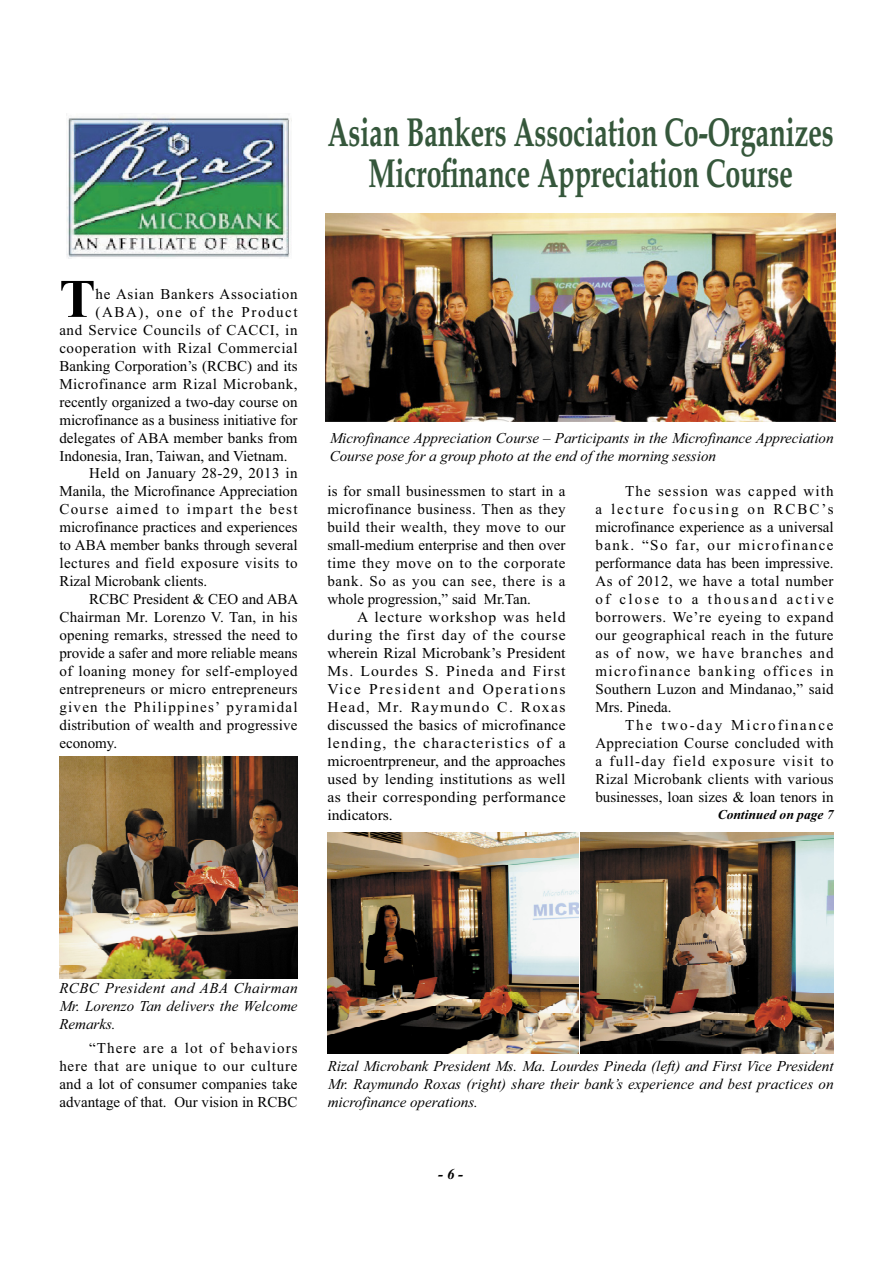
<style>
.page{position:relative;width:893px;height:1263px;background:#fff}
.page>*{position:absolute;margin:0;border:0;box-sizing:border-box;transform-origin:0 0}
.t1{font:700 54.3px "Times New Roman";color:#000}
.t2{font:700 40.5px/40.5px "Book Antiqua";color:#35573b;text-align:center;scale:.67 1}
.t3{font:15px/18px "Times New Roman";letter-spacing:.01em;color:#000;text-align:justify}
.t4{font:italic 15px/18px "Times New Roman";color:#000;text-align:justify}
.t5{font:15px/18px "Times New Roman";letter-spacing:.01em;color:#000;text-align:justify;scale:1.04 1}
.t6{font:15px "Times New Roman";letter-spacing:.035em;color:#000}
.t7{font:15px "Times New Roman";letter-spacing:.04em;color:#000}
.t8{font:15px "Times New Roman";letter-spacing:.085em;color:#000}
.t9{font:15px "Times New Roman";letter-spacing:.09em;color:#000}
.t10{font:15px "Times New Roman";letter-spacing:.05em;color:#000}
.t11{font:15px "Times New Roman";letter-spacing:.03em;color:#000}
.t12{font:15px "Times New Roman";letter-spacing:.105em;color:#000}
.t13{font:italic 700 15px "Times New Roman";color:#000}
.t14{font:italic 700 13.5px "Times New Roman";color:#000}
</style>
<div class="page">
<img style="left:325px;top:213px;width:510px;height:208px">
<img style="left:59px;top:757px;width:239px;height:221px">
<img style="left:328px;top:832px;width:250px;height:222px">
<img style="left:580px;top:832px;width:253px;height:222px">
<img style="left:67px;top:116px;width:225px;height:142px">
<h2 class="t2" style="left:327px;top:117px;width:757px">Asian Bankers Association Co-Organizes<br>Microfinance Appreciation Course</h2>
<h1 class="t1" style="left:59px;top:280px;width:38px">T</h1>
<p class="t10" style="left:95px;top:289px;width:203px">he Asian Bankers Association</p>
<p class="t12" style="left:95px;top:306px;width:203px">(ABA), one of the Product</p>
<p class="t7" style="left:59px;top:324px;width:240px">and Service Councils of CACCI, in</p>
<p class="t7" style="left:59px;top:342px;width:240px">cooperation with Rizal Commercial</p>
<p class="t3" style="left:59px;top:358px;width:240px">Banking Corporation’s (RCBC) and its</p>
<p class="t6" style="left:59px;top:378px;width:240px">Microfinance arm Rizal Microbank,</p>
<p class="t3" style="left:59px;top:394px;width:240px">recently organized a two-day course on</p>
<p class="t3" style="left:59px;top:412px;width:240px">microfinance as a business initiative for</p>
<p class="t3" style="left:59px;top:430px;width:240px">delegates of ABA member banks from</p>
<p class="t3" style="left:59px;top:448px;width:230px">Indonesia, Iran, Taiwan, and Vietnam.</p>
<p class="t11" style="left:89px;top:468px;width:210px">Held on January 28-29, 2013 in</p>
<p class="t3" style="left:59px;top:484px;width:240px">Manila, the Microfinance Appreciation</p>
<p class="t9" style="left:59px;top:504px;width:240px">Course aimed to impart the best</p>
<p class="t3" style="left:59px;top:520px;width:240px">microfinance practices and experiences</p>
<p class="t3" style="left:59px;top:538px;width:240px">to ABA member banks through several</p>
<p class="t6" style="left:59px;top:558px;width:240px">lectures and field exposure visits to</p>
<p class="t3" style="left:59px;top:574px;width:149px">Rizal Microbank clients.</p>
<p class="t3" style="left:89px;top:592px;width:211px">RCBC President &amp; CEO and ABA</p>
<p class="t3" style="left:59px;top:610px;width:240px">Chairman Mr. Lorenzo V. Tan, in his</p>
<p class="t3" style="left:59px;top:627px;width:240px">opening remarks, stressed the need to</p>
<p class="t3" style="left:59px;top:645px;width:240px">provide a safer and more reliable means</p>
<p class="t6" style="left:59px;top:666px;width:240px">of loaning money for self-employed</p>
<p class="t3" style="left:59px;top:681px;width:240px">entrepreneurs or micro entrepreneurs</p>
<p class="t8" style="left:59px;top:701px;width:240px">given the Philippines’ pyramidal</p>
<p class="t3" style="left:59px;top:717px;width:240px">distribution of wealth and progressive</p>
<p class="t3" style="left:59px;top:735px;width:59px">economy.</p>
<p class="t4" style="left:329px;top:430px;width:505px">Microfinance Appreciation Course – Participants in the Microfinance Appreciation<br>Course pose for a group photo at the end of the morning session</p>
<p class="t3" style="left:327px;top:484px;width:240px">is for small businessmen to start in a microfinance business. Then as they build their wealth, they move to our small-medium enterprise and then over time they move on to the corporate bank. So as you can see, there is a whole progression,” said Mr.Tan.</p>
<p class="t5" style="left:327px;top:610px;width:230px;text-indent:30px">A lecture workshop was held during the first day of the course wherein Rizal Microbank’s President Ms. Lourdes S. Pineda and First Vice President and Operations Head, Mr. Raymundo C. Roxas discussed the basics of microfinance lending, the characteristics of a microentrpreneur, and the approaches used by lending institutions as well as their corresponding performance indicators.</p>
<p class="t3" style="left:595px;top:484px;width:240px;text-indent:30px">The session was capped with a lecture focusing on RCBC’s microfinance experience as a universal bank. “So far, our microfinance performance data has been impressive.<br>As of 2012, we have a total number of close to a thousand active borrowers. We’re eyeing to expand our geographical reach in the future as of now, we have branches and microfinance banking offices in Southern Luzon and Mindanao,” said Mrs. Pineda.</p>
<p class="t3" style="left:595px;top:717px;width:240px;text-indent:30px">The two-day Microfinance Appreciation Course concluded with a full-day field exposure visit to Rizal Microbank clients with various businesses, loan sizes &amp; loan tenors in</p>
<p class="t14" style="left:717px;top:810px;width:117px">Continued on page 7</p>
<p class="t4" style="left:59px;top:981px;width:240px">RCBC President and ABA Chairman Mr. Lorenzo Tan delivers the Welcome Remarks.</p>
<p class="t3" style="left:59px;top:1040px;width:240px;text-indent:30px">“There are a lot of behaviors here that are unique to our culture and a lot of consumer companies take advantage of that. Our vision in RCBC</p>
<p class="t4" style="left:328px;top:1058px;width:507px">Rizal Microbank President Ms. Ma. Lourdes Pineda (left) and First Vice President Mr. Raymundo Roxas (right) share their bank’s experience and best practices on microfinance operations.</p>
<p class="t13" style="left:438px;top:1169px;width:26px">- 6 -</p>
</div>
